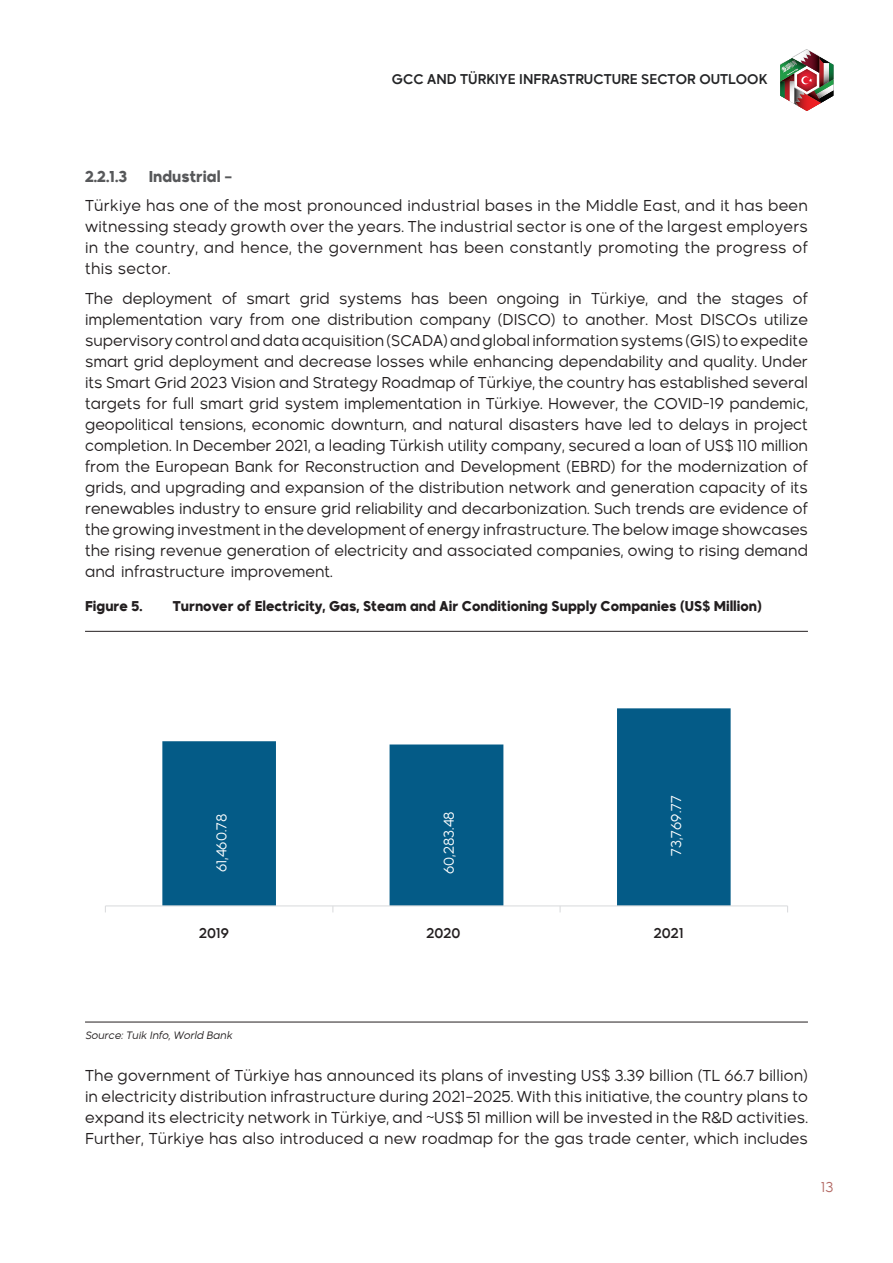
<style>
.page{position:relative;width:893px;height:1263px;background:#fff}
.page>*{position:absolute;margin:0;border:0;box-sizing:border-box;transform-origin:0 0}
.t1{font:300 15px/21px "Madani Arabic";letter-spacing:.01em;color:#231f20;text-align:justify}
.t2{font:700 15px "Madani Arabic";color:#57585a}
.t3{font:700 13.5px "Madani Arabic";color:#231f20}
.t4{font:500 13.5px "Madani Arabic";color:#242527}
.t5{font:300 13.5px "Madani Arabic";color:#fff}
.t6{font:500 13.5px "Madani Arabic";letter-spacing:.005em;color:#231f20}
.t7{font:300 13.5px "Madani Arabic";color:#b36964}
.t8{font:italic 300 10.2px "Madani Arabic";color:#231f20}
</style>
<div class="page">
<img style="left:780px;top:50px;width:53px;height:61px">
<hr style="left:85px;top:631px;width:723px;height:1px;background:#231f20">
<svg style="left:162px;top:708px;width:569px;height:197px;fill:#045b87"></svg>
<hr style="left:105px;top:905px;width:682px;height:1px;background:#dcdddf">
<svg style="left:559px;top:906px;width:2px;height:6px"></svg>
<hr style="left:85px;top:1022px;width:723px;height:1px;background:#231f20">
<p class="t4" style="left:392px;top:68px;width:377px">GCC AND TÜRKIYE INFRASTRUCTURE SECTOR OUTLOOK</p>
<p class="t2" style="left:85px;top:164px;width:44px">2.2.1.3</p>
<p class="t2" style="left:149px;top:164px;width:85px">Industrial –</p>
<p class="t1" style="left:85px;top:194px;width:724px">Türkiye has one of the most pronounced industrial bases in the Middle East, and it has been witnessing steady growth over the years. The industrial sector is one of the largest employers in the country, and hence, the government has been constantly promoting the progress of this sector.</p>
<p class="t1" style="left:85px;top:287px;width:724px">The deployment of smart grid systems has been ongoing in Türkiye, and the stages of implementation vary from one distribution company (DISCO) to another. Most DISCOs utilize supervisory control and data acquisition (SCADA) and global information systems (GIS) to expedite smart grid deployment and decrease losses while enhancing dependability and quality. Under its Smart Grid 2023 Vision and Strategy Roadmap of Türkiye, the country has established several targets for full smart grid system implementation in Türkiye. However, the COVID-19 pandemic, geopolitical tensions, economic downturn, and natural disasters have led to delays in project completion. In December 2021, a leading Türkish utility company, secured a loan of US$ 110 million from the European Bank for Reconstruction and Development (EBRD) for the modernization of grids, and upgrading and expansion of the distribution network and generation capacity of its renewables industry to ensure grid reliability and decarbonization. Such trends are evidence of the growing investment in the development of energy infrastructure. The below image showcases the rising revenue generation of electricity and associated companies, owing to rising demand and infrastructure improvement.</p>
<p class="t3" style="left:85px;top:594px;width:59px">Figure 5.</p>
<p class="t3" style="left:173px;top:594px;width:591px">Turnover of Electricity, Gas, Steam and Air Conditioning Supply Companies (US$ Million)</p>
<p class="t5" style="left:211px;top:872px;width:60px;rotate:-90deg">61,460.78</p>
<p class="t5" style="left:438px;top:874px;width:64px;rotate:-90deg">60,283.48</p>
<p class="t5" style="left:666px;top:856px;width:62px;rotate:-90deg">73,769.77</p>
<p class="t6" style="left:199px;top:922px;width:32px">2019</p>
<p class="t6" style="left:426px;top:922px;width:36px">2020</p>
<p class="t6" style="left:654px;top:922px;width:31px">2021</p>
<p class="t8" style="left:85px;top:1027px;width:151px">Source:Tuik Info,World Bank</p>
<p class="t1" style="left:85px;top:1064px;width:724px">The government of Türkiye has announced its plans of investing US$ 3.39 billion (TL 66.7 billion) in electricity distribution infrastructure during 2021–2025. With this initiative, the country plans to expand its electricity network in Türkiye, and ~US$ 51 million will be invested in the R&amp;D activities.<br>Further, Türkiye has also introduced a new roadmap for the gas trade center, which includes</p>
<p class="t7" style="left:821px;top:1176px;width:14px">13</p>
</div>
